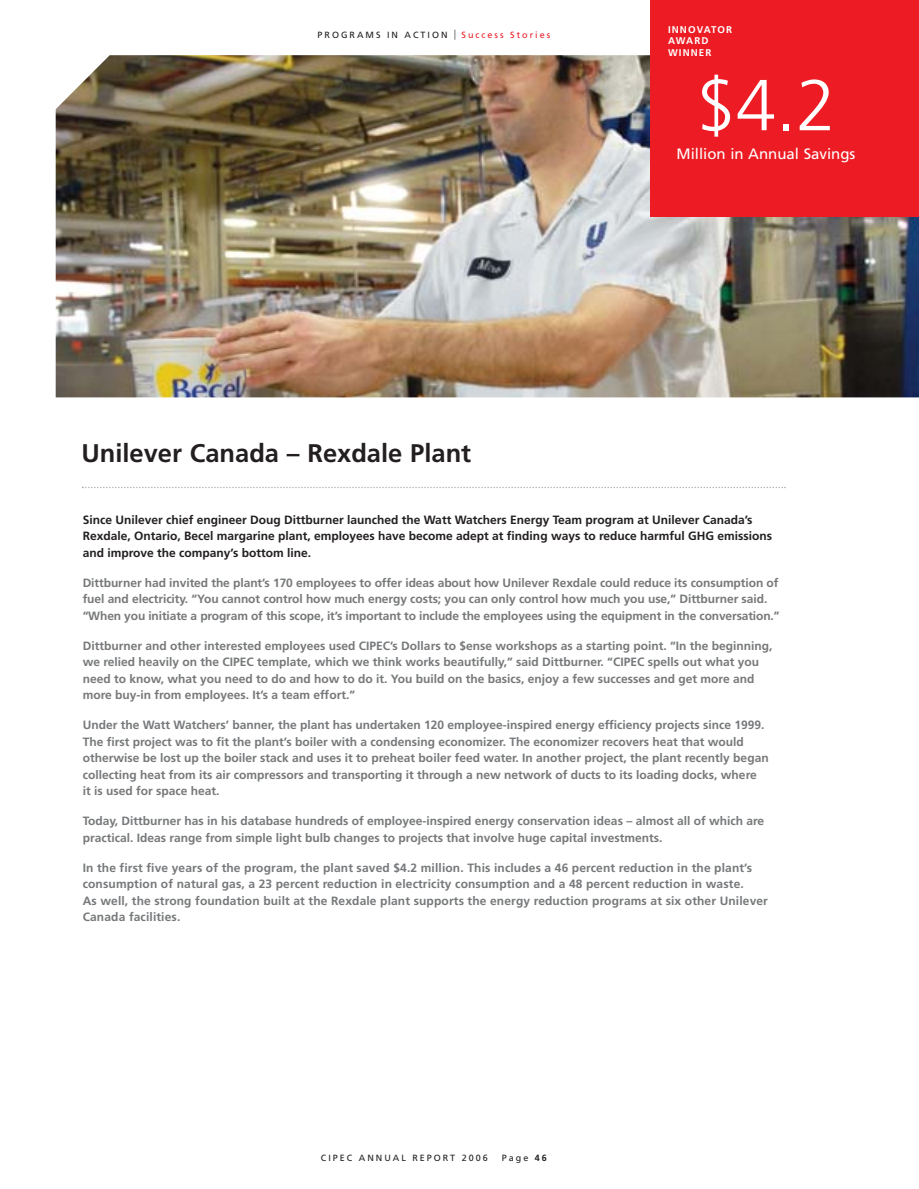
<style>
.page{position:relative;width:919px;height:1189px;background:#fff}
.page>*{position:absolute;margin:0;border:0;box-sizing:border-box;transform-origin:0 0}
.t1{font:300 72px "Frutiger";color:#fff}
.t2{font:700 25.5px "Frutiger";color:#231f20}
.t3{font:15px "Frutiger";color:#fff}
.t4{font:700 12px/16.5px "Frutiger";color:#76787a}
.t5{font:700 12px/16.5px "Frutiger";color:#231f20}
.t6{font:700 9.75px/11.7px "Frutiger";letter-spacing:.11em;color:#fff}
.t7{font:9px "Frutiger";letter-spacing:.22em;color:#231f20}
.t8{font:9px "Frutiger";letter-spacing:.22em;color:#ed1c24}
.s1{font-weight:700}
</style>
<div class="page">
<img style="left:55px;top:0;width:864px;height:489px">
<p class="t7" style="left:317px;top:31px;width:131px">PROGRAMS IN ACTION</p>
<p class="t8" style="left:461px;top:31px;width:90px">Success Stories</p>
<h2 class="t2" style="left:81px;top:442px;width:391px">Unilever Canada – Rexdale Plant</h2>
<p class="t6" style="left:668px;top:24px;width:66px">INNOVATOR<br>AWARD<br>WINNER</p>
<h1 class="t1" style="left:696px;top:76px;width:142px">$4.2</h1>
<p class="t3" style="left:676px;top:147px;width:180px">Million in Annual Savings</p>
<p class="t5" style="left:83px;top:512px;width:691px">Since Unilever chief engineer Doug Dittburner launched the Watt Watchers Energy Team program at Unilever Canada’s<br>Rexdale, Ontario, Becel margarine plant, employees have become adept at finding ways to reduce harmful GHG emissions and improve the company’s bottom line.</p>
<p class="t4" style="left:83px;top:575px;width:698px">Dittburner had invited the plant’s 170 employees to offer ideas about how Unilever Rexdale could reduce its consumption of fuel and electricity. “You cannot control how much energy costs; you can only control how much you use,” Dittburner said. “When you initiate a program of this scope, it’s important to include the employees using the equipment in the conversation.”</p>
<p class="t4" style="left:83px;top:638px;width:691px">Dittburner and other interested employees used CIPEC’s Dollars to $ense workshops as a starting point. “In the beginning, we relied heavily on the CIPEC template, which we think works beautifully,” said Dittburner. “CIPEC spells out what you need to know, what you need to do and how to do it. You build on the basics, enjoy a few successes and get more and more buy-in from employees. It’s a team effort.”</p>
<p class="t4" style="left:83px;top:717px;width:687px">Under the Watt Watchers’ banner, the plant has undertaken 120 employee-inspired energy efficiency projects since 1999.<br>The first project was to fit the plant’s boiler with a condensing economizer. The economizer recovers heat that would otherwise be lost up the boiler stack and uses it to preheat boiler feed water. In another project, the plant recently began collecting heat from its air compressors and transporting it through a new network of ducts to its loading docks, where<br>it is used for space heat.</p>
<p class="t4" style="left:83px;top:813px;width:683px">Today, Dittburner has in his database hundreds of employee-inspired energy conservation ideas – almost all of which are practical. Ideas range from simple light bulb changes to projects that involve huge capital investments.</p>
<p class="t4" style="left:83px;top:860px;width:686px">In the first five years of the program, the plant saved $4.2 million. This includes a 46 percent reduction in the plant’s consumption of natural gas, a 23 percent reduction in electricity consumption and a 48 percent reduction in waste.<br>As well, the strong foundation built at the Rexdale plant supports the energy reduction programs at six other Unilever Canada facilities.</p>
<p class="t7" style="left:321px;top:1154px;width:168px">CIPEC ANNUAL REPORT 2006</p>
<p class="t7" style="left:502px;top:1154px;width:47px">Page <span class="s1">46</span></p>
</div>
